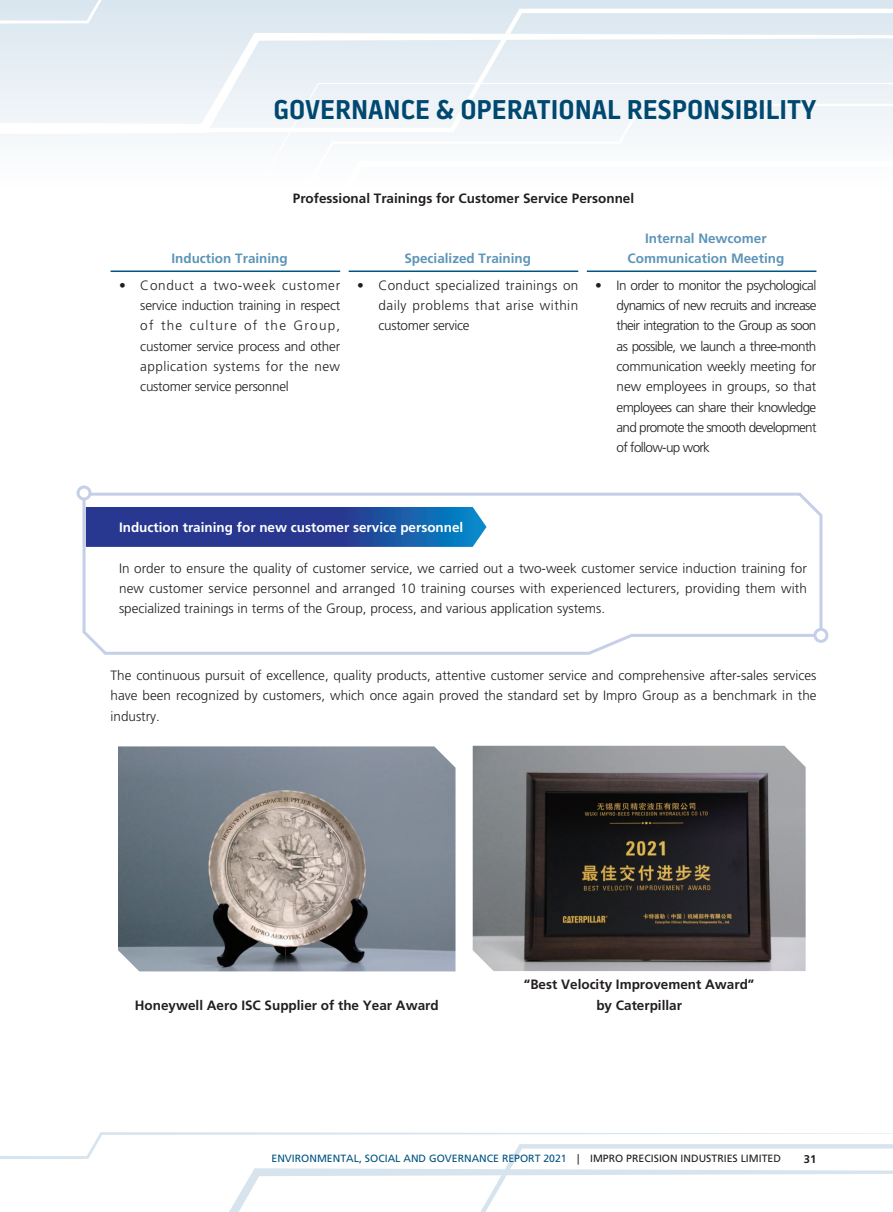
<style>
.page{position:relative;width:893px;height:1212px;background:#fff}
.page>*{position:absolute;margin:0;border:0;box-sizing:border-box;transform-origin:0 0}
.t1{font:700 27px "Battersea";color:#004870}
._00_txt{font:300 13.5px/20.2px "Frutiger LT Std";color:#231f20;text-align:justify}
._00_txt-2{font:700 13.5px "Frutiger LT Std";color:#231f20}
._00_txt-3{font:700 13.5px "Frutiger LT Std";color:#5d95b8}
._00_txt-4{font:700 13.5px "Frutiger LT Std";color:#fff}
.t2{font:700 11.25px "Frutiger LT Std";color:#231f20}
.t3{font:10.5px "Frutiger LT Std";color:#005480}
.s1{color:#231f20}
</style>
<div class="page">
<svg style="left:0;top:1132px;width:893px;height:80px"></svg>
<div style="left:0;top:24px;width:207px;height:9px;background:#dfe9f1"></div>
<svg style="left:207px;top:24px;width:686px;height:59px;background:#e5edf3"></svg>
<svg style="left:0;top:34px;width:510px;height:49px;background:#e7eef4"></svg>
<svg style="left:0;top:83px;width:893px;height:55px;fill:#edf3f7"></svg>
<div style="left:305px;top:104px;width:588px;height:34px;background:#f1f6f9"></div>
<svg style="left:0;top:0;width:893px;height:24px;background:#dee9f1"></svg>
<svg style="left:87px;top:492px;width:737px;height:137px;background:#dadfef"></svg>
<div style="left:813px;top:628px;width:15px;height:15px;border:3px solid #c6cfe8;border-radius:50%"></div>
<svg style="left:81px;top:496px;width:736px;height:159px"></svg>
<div style="left:77px;top:485px;width:15px;height:15px;border:3px solid #c6cfe8;border-radius:50%"></div>
<hr style="left:111px;top:270px;width:229px;height:2px;background:#005480">
<hr style="left:349px;top:270px;width:229px;height:2px;background:#005480">
<hr style="left:587px;top:270px;width:229px;height:2px;background:#005480">
<img style="left:118px;top:746px;width:337px;height:225px">
<img style="left:473px;top:746px;width:333px;height:225px">
<h1 class="t1" style="left:273px;top:93px;width:544px">GOVERNANCE &amp; OPERATIONAL RESPONSIBILITY</h1>
<p class="_00_txt-2" style="left:293px;top:190px;width:343px">Professional Trainings for Customer Service Personnel</p>
<p class="_00_txt-3" style="left:171px;top:251px;width:118px">Induction Training</p>
<p class="_00_txt-3" style="left:404px;top:251px;width:128px">Specialized Training</p>
<p class="_00_txt-3" style="left:645px;top:230px;width:123px">Internal Newcomer</p>
<p class="_00_txt-3" style="left:627px;top:251px;width:158px">Communication Meeting</p>
<p class="_00_txt" style="left:140px;top:275px;width:201px;text-indent:-21px">• Conduct a two-week customer service induction training in respect of the culture of the Group, customer service process and other application systems for the new customer service personnel</p>
<p class="_00_txt" style="left:378px;top:275px;width:201px;text-indent:-21px">• Conduct specialized trainings on daily problems that arise within customer service</p>
<p class="_00_txt" style="left:617px;top:275px;width:201px;text-indent:-21px">• In order to monitor the psychological dynamics of new recruits and increase their integration to the Group as soon as possible, we launch a three-month communication weekly meeting for new employees in groups, so that employees can share their knowledge and promote the smooth development of follow-up work</p>
<p class="_00_txt-4" style="left:119px;top:520px;width:346px">Induction training for new customer service personnel</p>
<p class="_00_txt" style="left:119px;top:558px;width:689px">In order to ensure the quality of customer service, we carried out a two-week customer service induction training for new customer service personnel and arranged 10 training courses with experienced lecturers, providing them with specialized trainings in terms of the Group, process, and various application systems.</p>
<p class="_00_txt" style="left:111px;top:665px;width:708px">The continuous pursuit of excellence, quality products, attentive customer service and comprehensive after-sales services have been recognized by customers, which once again proved the standard set by Impro Group as a benchmark in the industry.</p>
<p class="_00_txt-2" style="left:135px;top:997px;width:305px">Honeywell Aero ISC Supplier of the Year Award</p>
<p class="_00_txt-2" style="left:524px;top:977px;width:232px">“Best Velocity Improvement Award”</p>
<p class="_00_txt-2" style="left:596px;top:997px;width:87px">by Caterpillar</p>
<p class="t3" style="left:272px;top:1152px;width:511px">ENVIRONMENTAL, SOCIAL AND GOVERNANCE REPORT 2021 <span class="s1">| IMPRO PRECISION INDUSTRIES LIMITED</span></p>
<p class="t2" style="left:804px;top:1152px;width:14px">31</p>
</div>
